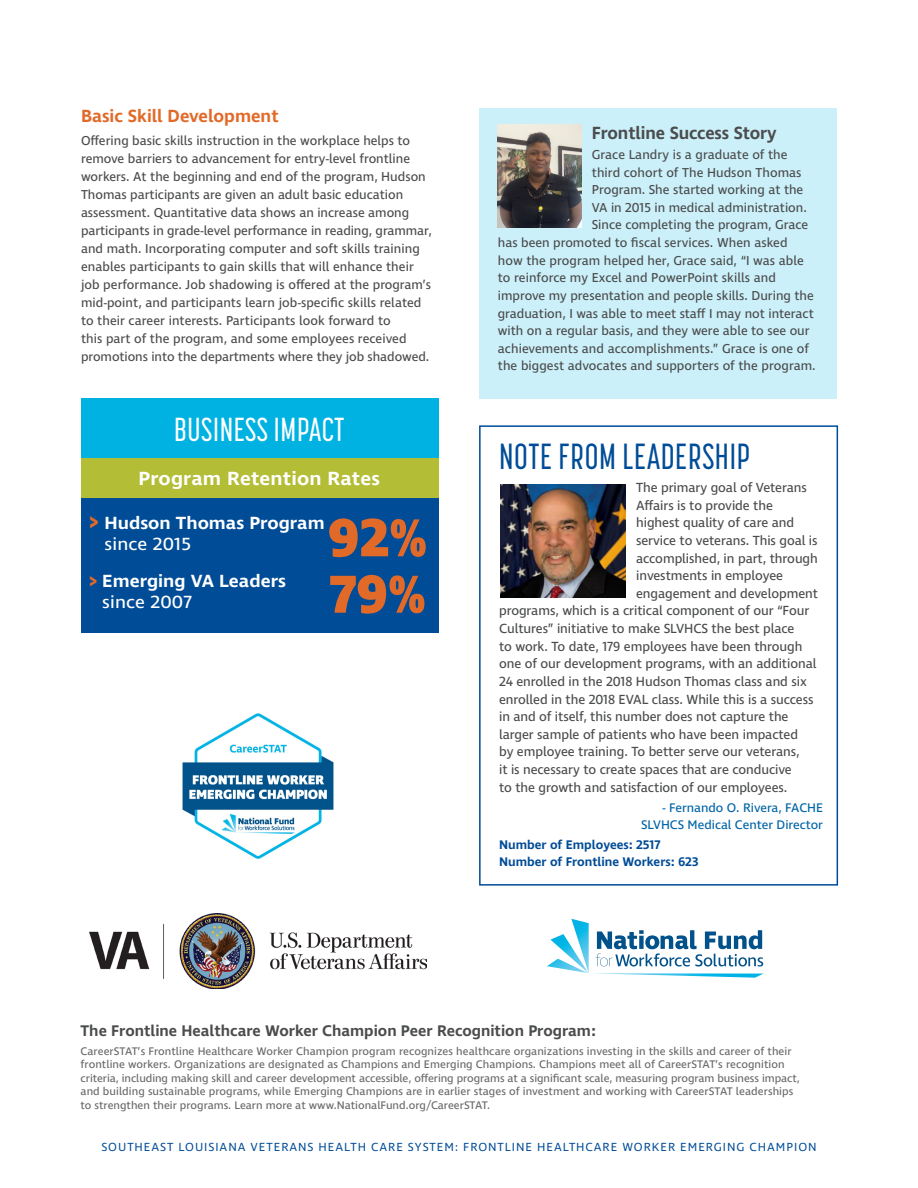
<style>
.page{position:relative;width:918px;height:1188px;background:#fff}
.page>*{position:absolute;margin:0;border:0;box-sizing:border-box;transform-origin:0 0}
.t1{font:800 54.6px "Ingra";color:#e26a29}
.t2{font:500 36px "Korolev Compressed";letter-spacing:.02em;color:#004c97}
.t3{font:500 33px "Korolev Compressed";letter-spacing:.02em;color:#fff}
.t4{font:600 19.5px "Ingra";letter-spacing:.01em;color:#fff;scale:1.05 1}
.t5{font:600 18px/21px "Ingra";color:#fff;scale:1.05 1}
.t6{font:600 18px "Ingra";color:#e26a29}
.t7{font:600 18px "Ingra";letter-spacing:-.005em;color:#4b4c4d}
.t8{font:600 15.75px "Ingra";color:#4b4c4d}
.t9{font:13.5px "Ingra";letter-spacing:-.005em;color:#4b4c4d}
.t10{font:13.2px/18px "Ingra";color:#4b4c4d}
.t11{font:12.75px "Ingra";color:#0064a7}
.t12{font:600 12.75px "Ingra";color:#004c97}
.t13{font:12px "Ingra";letter-spacing:.08em;color:#004c97}
.t14{font:11.25px/13.5px "Ingra";letter-spacing:.005em;color:#69696c}
.s1{font-size:31.35px;color:#e26a29}
.s2{font-weight:400}
.s3{font-size:26.7px;color:#e26a29}
</style>
<div class="page">
<div style="left:81px;top:456px;width:357px;height:177px;background:#004c97"></div>
<div style="left:81px;top:398px;width:357px;height:60px;background:#00b2e2"></div>
<div style="left:480px;top:108px;width:357px;height:291px;background:#ccf0f9"></div>
<div style="left:81px;top:458px;width:357px;height:40px;background:#b3bd35"></div>
<div style="left:479px;top:425px;width:359px;height:461px;border:2px solid #004c97"></div>
<svg style="left:547px;top:919px;width:217px;height:59px"></svg>
<img style="left:500px;top:485px;width:125px;height:113px">
<img style="left:90px;top:914px;width:337px;height:74px">
<img style="left:498px;top:125px;width:83px;height:103px">
<img style="left:182px;top:713px;width:152px;height:146px">
<h2 class="t6" style="left:81px;top:104px;width:199px">Basic Skill Development</h2>
<p class="t10" style="left:81px;top:132px;width:352px">Offering basic skills instruction in the workplace helps to remove barriers to advancement for entry-level frontline workers. At the beginning and end of the program, Hudson Thomas participants are given an adult basic education assessment. Quantitative data shows an increase among participants in grade-level performance in reading, grammar, and math. Incorporating computer and soft skills training enables participants to gain skills that will enhance their job performance. Job shadowing is offered at the program’s mid-point, and participants learn job-specific skills related to their career interests. Participants look forward to<br>this part of the program, and some employees received promotions into the departments where they job shadowed.</p>
<h1 class="t3" style="left:174px;top:411px;width:172px">BUSINESS IMPACT</h1>
<p class="t4" style="left:139px;top:467px;width:231px">Program Retention Rates</p>
<p class="t1" style="left:328px;top:503px;width:101px">92%</p>
<p class="t1" style="left:329px;top:559px;width:98px">79%</p>
<p class="t5" style="left:105px;top:513px;width:211px;text-indent:-16px"><span class="s1">&gt;</span> Hudson Thomas Program <span class="s2">since 2015</span></p>
<p class="t5" style="left:102px;top:572px;width:177px;text-indent:-13px"><span class="s3">&gt;</span> Emerging VA Leaders <span class="s2">since 2007</span></p>
<h2 class="t7" style="left:592px;top:121px;width:186px">Frontline Success Story</h2>
<p class="t10" style="left:592px;top:146px;width:197px">Grace Landry is a graduate of the</p>
<p class="t10" style="left:592px;top:164px;width:211px">third cohort of The Hudson Thomas</p>
<p class="t10" style="left:592px;top:181px;width:213px">Program. She started working at the</p>
<p class="t10" style="left:592px;top:199px;width:216px">VA in 2015 in medical administration.</p>
<p class="t10" style="left:592px;top:217px;width:218px">Since completing the program, Grace</p>
<p class="t10" style="left:498px;top:234px;width:291px">has been promoted to fiscal services. When asked</p>
<p class="t10" style="left:498px;top:252px;width:308px">how the program helped her, Grace said, “I was able</p>
<p class="t10" style="left:498px;top:269px;width:280px">to reinforce my Excel and PowerPoint skills and</p>
<p class="t10" style="left:498px;top:287px;width:317px">improve my presentation and people skills. During the</p>
<p class="t10" style="left:498px;top:305px;width:317px">graduation, I was able to meet staff I may not interact</p>
<p class="t10" style="left:498px;top:322px;width:313px">with on a regular basis, and they were able to see our</p>
<p class="t10" style="left:498px;top:340px;width:313px">achievements and accomplishments.” Grace is one of</p>
<p class="t10" style="left:498px;top:358px;width:319px">the biggest advocates and supporters of the program.</p>
<p class="t2" style="left:499px;top:437px;width:253px">NOTE FROM LEADERSHIP</p>
<p class="t9" style="left:636px;top:479px;width:172px">The primary goal of Veterans</p>
<p class="t9" style="left:636px;top:497px;width:138px">Affairs is to provide the</p>
<p class="t9" style="left:636px;top:514px;width:160px">highest quality of care and</p>
<p class="t9" style="left:636px;top:532px;width:183px">service to veterans. This goal is</p>
<p class="t9" style="left:636px;top:550px;width:183px">accomplished, in part, through</p>
<p class="t9" style="left:636px;top:567px;width:149px">investments in employee</p>
<p class="t9" style="left:636px;top:585px;width:184px">engagement and development</p>
<p class="t9" style="left:499px;top:603px;width:312px">programs, which is a critical component of our “Four</p>
<p class="t9" style="left:499px;top:620px;width:297px">Cultures” initiative to make SLVHCS the best place</p>
<p class="t9" style="left:499px;top:638px;width:305px">to work. To date, 179 employees have been through</p>
<p class="t9" style="left:499px;top:655px;width:319px">one of our development programs, with an additional</p>
<p class="t9" style="left:499px;top:673px;width:309px">24 enrolled in the 2018 Hudson Thomas class and six</p>
<p class="t9" style="left:499px;top:691px;width:316px">enrolled in the 2018 EVAL class. While this is a success</p>
<p class="t9" style="left:499px;top:708px;width:291px">in and of itself, this number does not capture the</p>
<p class="t9" style="left:499px;top:726px;width:301px">larger sample of patients who have been impacted</p>
<p class="t9" style="left:499px;top:744px;width:302px">by employee training. To better serve our veterans,</p>
<p class="t9" style="left:499px;top:761px;width:294px">it is necessary to create spaces that are conducive</p>
<p class="t9" style="left:499px;top:779px;width:290px">to the growth and satisfaction of our employees.</p>
<p class="t11" style="left:662px;top:800px;width:162px">- Fernando O. Rivera, FACHE</p>
<p class="t11" style="left:641px;top:817px;width:184px">SLVHCS Medical Center Director</p>
<p class="t12" style="left:499px;top:837px;width:163px">Number of Employees: 2517</p>
<p class="t12" style="left:499px;top:854px;width:201px">Number of Frontline Workers: 623</p>
<h2 class="t8" style="left:81px;top:1021px;width:517px">The Frontline Healthcare Worker Champion Peer Recognition Program:</h2>
<p class="t14" style="left:81px;top:1045px;width:721px">CareerSTAT’s Frontline Healthcare Worker Champion program recognizes healthcare organizations investing in the skills and career of their frontline workers. Organizations are designated as Champions and Emerging Champions. Champions meet all of CareerSTAT’s recognition criteria, including making skill and career development accessible, offering programs at a significant scale, measuring program business impact, and building sustainable programs, while Emerging Champions are in earlier stages of investment and working with CareerSTAT leaderships to strengthen their programs. Learn more at www.NationalFund.org/CareerSTAT.</p>
<p class="t13" style="left:101px;top:1139px;width:717px">SOUTHEAST LOUISIANA VETERANS HEALTH CARE SYSTEM: FRONTLINE HEALTHCARE WORKER EMERGING CHAMPION</p>
</div>
